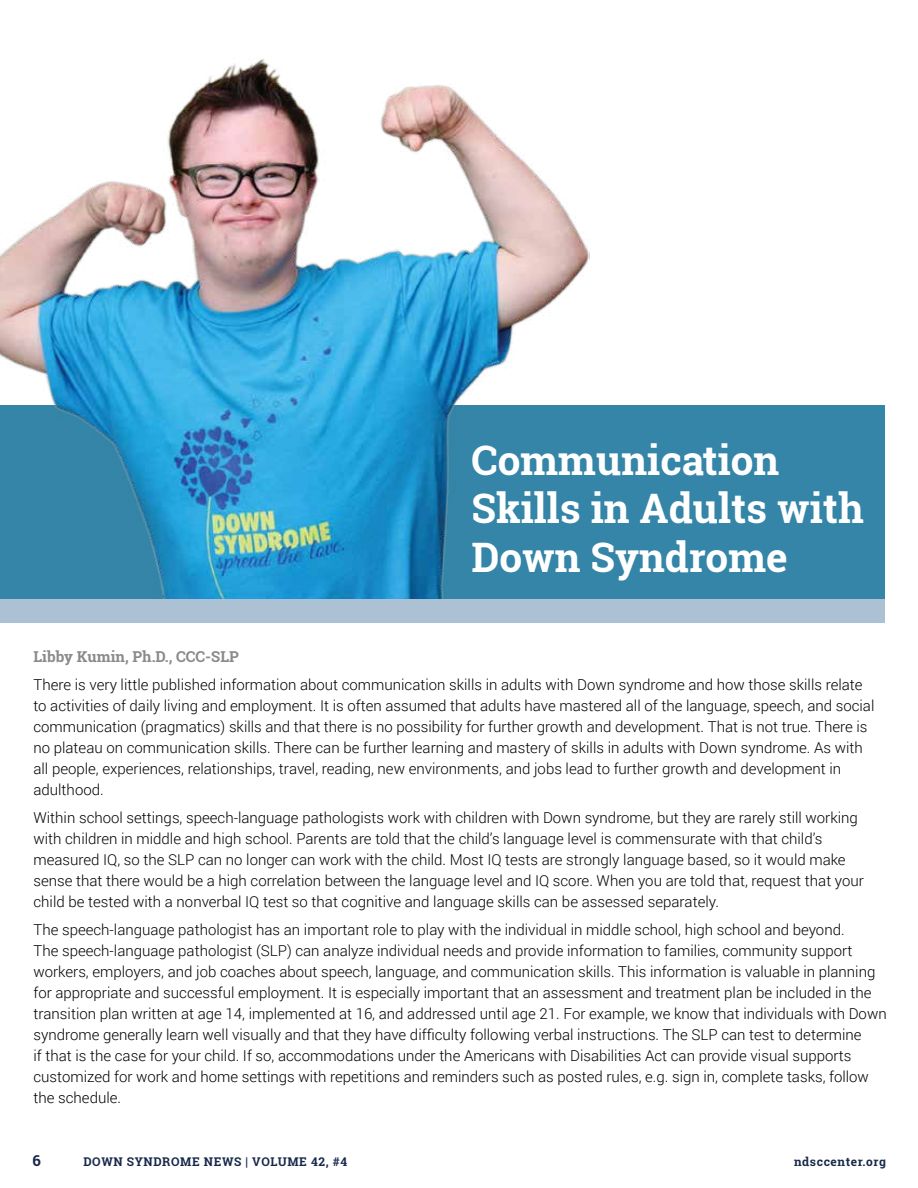
<style>
.page{position:relative;width:918px;height:1188px;background:#fff}
.page>*{position:absolute;margin:0;border:0;box-sizing:border-box;transform-origin:0 0}
.t1{font:700 40.65px/48.8px "Roboto Slab";color:#fff}
.t2{font:300 15px/21px "Roboto";color:#000}
.t3{font:700 15px "Roboto Slab";color:#8a8a8d}
.t4{font:700 15px "Roboto Slab";color:#18284a}
.t5{font:700 12px "Roboto Slab";letter-spacing:.05em;color:#18284a}
</style>
<div class="page">
<div style="left:0;top:405px;width:885px;height:194px;background:#3485a7"></div>
<img style="left:0;top:59px;width:590px;height:540px">
<div style="left:0;top:599px;width:885px;height:24px;background:#acc2d4"></div>
<h1 class="t1" style="left:471px;top:435px;width:394px">Communication<br>Skills in Adults with<br>Down Syndrome</h1>
<p class="t3" style="left:33px;top:647px;width:207px">Libby Kumin, Ph.D., CCC-SLP</p>
<p class="t2" style="left:33px;top:674px;width:842px">There is very little published information about communication skills in adults with Down syndrome and how those skills relate to activities of daily living and employment. It is often assumed that adults have mastered all of the language, speech, and social communication (pragmatics) skills and that there is no possibility for further growth and development. That is not true. There is no plateau on communication skills. There can be further learning and mastery of skills in adults with Down syndrome. As with all people, experiences, relationships, travel, reading, new environments, and jobs lead to further growth and development in adulthood.</p>
<p class="t2" style="left:33px;top:807px;width:832px">Within school settings, speech-language pathologists work with children with Down syndrome, but they are rarely still working with children in middle and high school. Parents are told that the child’s language level is commensurate with that child’s measured IQ, so the SLP can no longer can work with the child. Most IQ tests are strongly language based, so it would make sense that there would be a high correlation between the language level and IQ score. When you are told that, request that your child be tested with a nonverbal IQ test so that cognitive and language skills can be assessed separately.</p>
<p class="t2" style="left:33px;top:918px;width:855px">The speech-language pathologist has an important role to play with the individual in middle school, high school and beyond.<br>The speech-language pathologist (SLP) can analyze individual needs and provide information to families, community support workers, employers, and job coaches about speech, language, and communication skills. This information is valuable in planning for appropriate and successful employment. It is especially important that an assessment and treatment plan be included in the transition plan written at age 14, implemented at 16, and addressed until age 21. For example, we know that individuals with Down syndrome generally learn well visually and that they have difficulty following verbal instructions. The SLP can test to determine<br>if that is the case for your child. If so, accommodations under the Americans with Disabilities Act can provide visual supports customized for work and home settings with repetitions and reminders such as posted rules, e.g. sign in, complete tasks, follow the schedule.</p>
<p class="t4" style="left:32px;top:1150px;width:10px">6</p>
<p class="t5" style="left:83px;top:1153px;width:265px">DOWN SYNDROME NEWS | VOLUME 42, #4</p>
<p class="t5" style="left:794px;top:1153px;width:93px">ndsccenter.org</p>
</div>
